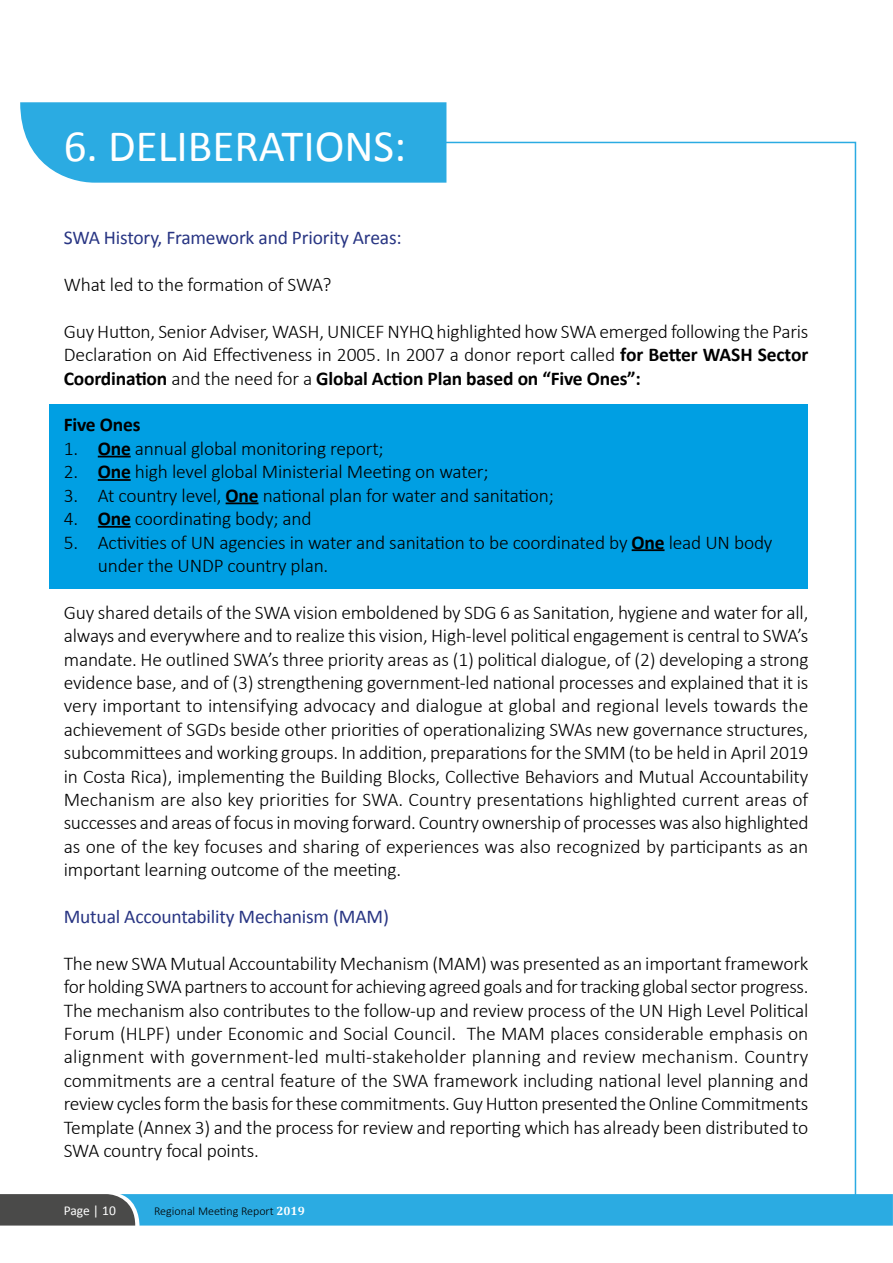
<style>
.page{position:relative;width:893px;height:1263px;background:#fff}
.page>*{position:absolute;margin:0;border:0;box-sizing:border-box;transform-origin:0 0}
.t1{font:45px "Calibri";color:#fff}
.t2{font:300 19.5px/23.4px "Calibri";letter-spacing:-.01em;color:#000;text-align:justify}
.t3{font:19.5px "Calibri";letter-spacing:-.01em;color:#283583}
.t4{font:700 19.5px "Calibri";letter-spacing:-.01em;color:#000}
.t5{font:13.5px "Calibri";letter-spacing:-.005em;color:#fff}
.t6{font:300 12px "Calibri";color:#000}
.s1{font-weight:700}
.s2{font-family:"Cambria";font-weight:700;color:#fff}
</style>
<div class="page">
<svg style="left:0;top:1194px;width:893px;height:31px;background:#319bc8"></svg>
<div style="left:50px;top:404px;width:758px;height:185px;background:#009fe3"></div>
<hr style="left:98px;top:456px;width:33px;height:1px;background:#000">
<hr style="left:98px;top:479px;width:33px;height:2px;background:#000">
<hr style="left:226px;top:502px;width:32px;height:2px;background:#000">
<hr style="left:98px;top:526px;width:33px;height:2px;background:#000">
<div style="left:20px;top:102px;width:426px;height:81px;background:#2babe2"></div>
<svg style="left:381px;top:141px;width:476px;height:1061px"></svg>
<h1 class="t1" style="left:64px;top:115px;width:344px">6. DELIBERATIONS:</h1>
<p class="t3" style="left:64px;top:224px;width:339px">SWA History, Framework and Priority Areas:</p>
<p class="t2" style="left:64px;top:273px;width:269px">What led to the formation of SWA?</p>
<p class="t2" style="left:64px;top:319px;width:746px">Guy Hutton, Senior Adviser, WASH, UNICEF NYHQ highlighted how SWA emerged following the Paris Declaration on Aid Effectiveness in 2005. In 2007 a donor report called <span class="s1">for Better WASH Sector Coordination</span> and the need for a <span class="s1">Global Action Plan based on “Five Ones”:</span></p>
<p class="t4" style="left:64px;top:412px;width:78px">Five Ones</p>
<p class="t2" style="left:64px;top:436px;width:321px">1. <span class="s1">One</span> annual global monitoring report;</p>
<p class="t2" style="left:64px;top:460px;width:426px">2. <span class="s1">One</span> high level global Ministerial Meeting on water;</p>
<p class="t2" style="left:64px;top:483px;width:492px">3. At country level, <span class="s1">One</span> national plan for water and sanitation;</p>
<p class="t2" style="left:64px;top:507px;width:249px">4. <span class="s1">One</span> coordinating body; and</p>
<p class="t2" style="left:98px;top:530px;width:676px;text-indent:-34px">5. Activities of UN agencies in water and sanitation to be coordinated by <span class="s1">One</span> lead UN body under the UNDP country plan.</p>
<p class="t2" style="left:64px;top:600px;width:746px">Guy shared details of the SWA vision emboldened by SDG 6 as Sanitation, hygiene and water for all, always and everywhere and to realize this vision, High-level political engagement is central to SWA’s mandate. He outlined SWA’s three priority areas as (1) political dialogue, of (2) developing a strong evidence base, and of (3) strengthening government-led national processes and explained that it is very important to intensifying advocacy and dialogue at global and regional levels towards the achievement of SGDs beside other priorities of operationalizing SWAs new governance structures, subcommittees and working groups. In addition, preparations for the SMM (to be held in April 2019 in Costa Rica), implementing the Building Blocks, Collective Behaviors and Mutual Accountability Mechanism are also key priorities for SWA. Country presentations highlighted current areas of successes and areas of focus in moving forward. Country ownership of processes was also highlighted as one of the key focuses and sharing of experiences was also recognized by participants as an important learning outcome of the meeting.</p>
<p class="t3" style="left:64px;top:903px;width:327px">Mutual Accountability Mechanism (MAM)</p>
<p class="t2" style="left:64px;top:951px;width:746px">The new SWA Mutual Accountability Mechanism (MAM) was presented as an important framework for holding SWA partners to account for achieving agreed goals and for tracking global sector progress.<br>The mechanism also contributes to the follow-up and review process of the UN High Level Political Forum (HLPF) under Economic and Social Council. The MAM places considerable emphasis on alignment with government-led multi-stakeholder planning and review mechanism. Country commitments are a central feature of the SWA framework including national level planning and review cycles form the basis for these commitments. Guy Hutton presented the Online Commitments Template (Annex 3) and the process for review and reporting which has already been distributed to SWA country focal points.</p>
<p class="t5" style="left:64px;top:1201px;width:54px">Page | 10</p>
<p class="t6" style="left:154px;top:1203px;width:152px">Regional Meeting Report <span class="s2">2019</span></p>
</div>
